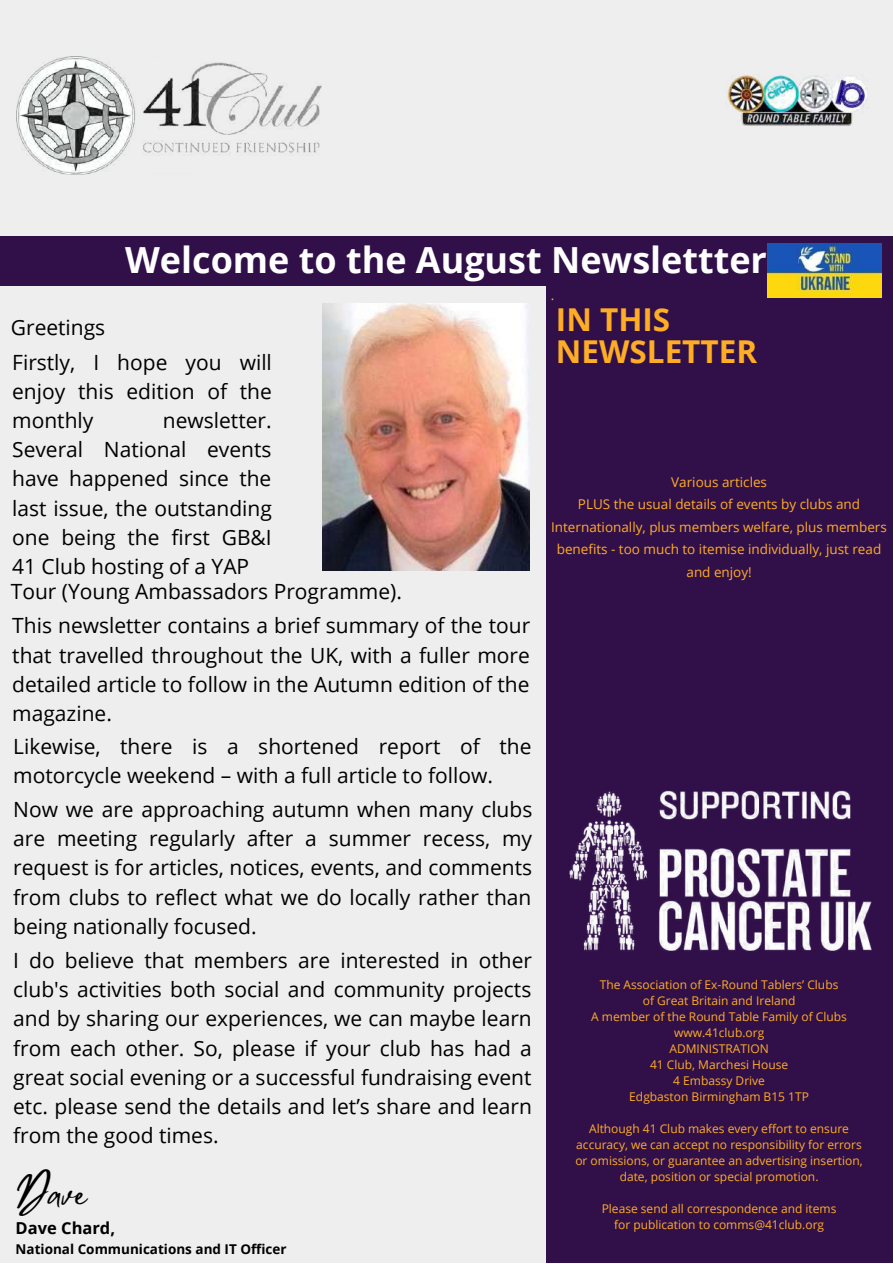
<style>
.page{position:relative;width:893px;height:1264px;background:#fff}
.page>*{position:absolute;margin:0;border:0;box-sizing:border-box;transform-origin:0 0}
.t1{font:700 36px "Open Sans";color:#fff}
.t2{font:36px "Mistrully";color:#000}
.t3{font:700 31.5px/31.5px "Open Sans";color:#ffad24}
.t4{font:21px/29.2px "Open Sans";color:#000}
.t5{font:700 16.5px "Open Sans";color:#000}
.t6{font:13.5px/22.5px "Open Sans";color:#ffad24;text-align:center}
.t7{font:700 13.5px "Open Sans";color:#000}
.t8{font:12px/16px "Open Sans";color:#ffad24;text-align:center}
</style>
<div class="page">
<div style="left:0;top:0;width:892px;height:1262px;background:#eee"></div>
<div style="left:545px;top:277px;width:347px;height:985px;background:#31104a"></div>
<div style="left:0;top:236px;width:892px;height:49px;background:#31104a"></div>
<img style="left:727px;top:75px;width:141px;height:51px">
<img style="left:17px;top:56px;width:304px;height:118px">
<img style="left:545px;top:767px;width:327px;height:206px">
<img style="left:767px;top:243px;width:114px;height:54px">
<img style="left:322px;top:304px;width:207px;height:266px">
<h1 class="t1" style="left:125px;top:235px;width:643px">Welcome to the August Newslettter</h1>
<p class="t4" style="left:11px;top:309px;width:262px;line-height:34.5px">Greetings<br>Firstly, I hope you will</p>
<p class="t4" style="left:12px;top:376px;width:261px">enjoy this edition of the monthly</p>
<p class="t4" style="left:12px;top:405px;width:261px;text-align:justify;text-indent:151px">newsletter.<br>Several National events have happened since the last issue, the outstanding one being the first GB&amp;I 41 Club hosting of a YAP</p>
<p class="t4" style="left:11px;top:574px;width:521px;line-height:34px">Tour (Young Ambassadors Programme).<br>This newsletter contains a brief summary of the tour</p>
<p class="t4" style="left:12px;top:639px;width:519px;text-align:justify">that travelled throughout the UK, with a fuller more detailed article to follow in the Autumn edition of the magazine.</p>
<p class="t4" style="left:13px;top:730px;width:519px">Likewise, there is a shortened report of the motorcycle weekend – with a full article to follow.</p>
<p class="t4" style="left:13px;top:794px;width:520px;text-align:justify">Now we are approaching autumn when many clubs are meeting regularly after a summer recess, my request is for articles, notices, events, and comments from clubs to reflect what we do locally rather than being nationally focused.</p>
<p class="t4" style="left:13px;top:945px;width:520px;text-align:justify">I do believe that members are interested in other club's activities both social and community projects and by sharing our experiences, we can maybe learn from each other. So, please if your club has had a great social evening or a successful fundraising event etc. please send the details and let’s share and learn from the good times.</p>
<h1 class="t2" style="left:17px;top:1164px;width:71px">Dave</h1>
<p class="t5" style="left:16px;top:1216px;width:101px">Dave Chard,</p>
<p class="t7" style="left:16px;top:1239px;width:272px">National Communications and IT Officer</p>
<p class="t6" style="left:550px;top:283px;width:5px">.</p>
<h2 class="t3" style="left:556px;top:303px;width:203px">IN THIS<br>NEWSLETTER</h2>
<p class="t6" style="left:551px;top:470px;width:337px">Various articles<br>PLUS the usual details of events by clubs and Internationally, plus members welfare, plus members benefits - too much to itemise individually, just read and enjoy!</p>
<p class="t8" style="left:591px;top:976px;width:257px">The Association of Ex-Round Tablers’ Clubs<br>of Great Britain and Ireland<br>A member of the Round Table Family of Clubs www.41club.org<br>ADMINISTRATION<br>41 Club, Marchesi House<br>4 Embassy Drive<br>Edgbaston Birmingham B15 1TP</p>
<p class="t8" style="left:575px;top:1120px;width:289px">Although 41 Club makes every effort to ensure accuracy, we can accept no responsibility for errors or omissions, or guarantee an advertising insertion, date, position or special promotion.</p>
<p class="t8" style="left:601px;top:1200px;width:236px">Please send all correspondence and items for publication to comms@41club.org</p>
</div>
